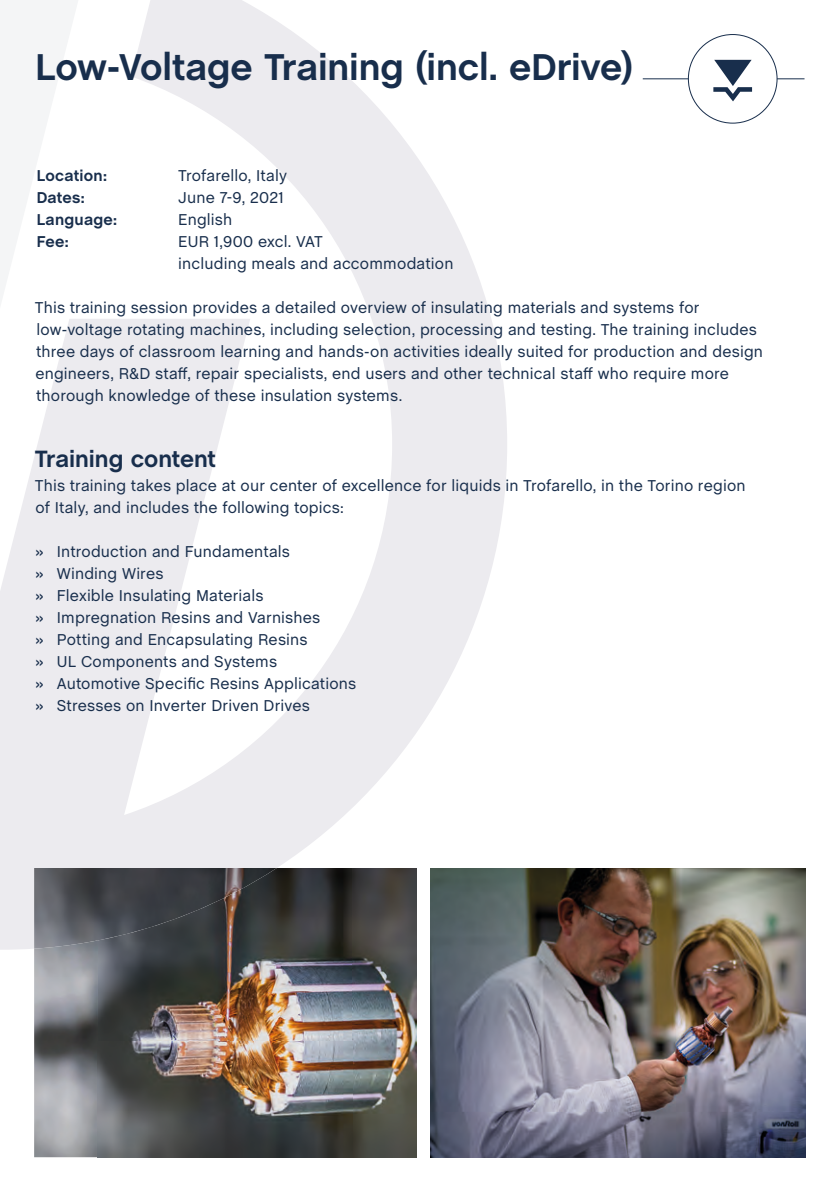
<style>
.page{position:relative;width:840px;height:1191px;background:#fff}
.page>*{position:absolute;margin:0;border:0;box-sizing:border-box;transform-origin:0 0}
.t1{font:700 38px "Chalet";letter-spacing:-.005em;color:#182e4c}
.t2{font:700 24px "Chalet";letter-spacing:-.005em;color:#182e4c}
.t3{font:16px/22px "Chalet";letter-spacing:.01em;color:#182e4c}
.t4{font:700 16px "Chalet";letter-spacing:.015em;color:#182e4c}
</style>
<div class="page">
<svg style="left:0;top:0;width:507px;height:949px;fill:#ecebef"></svg>
<svg style="left:0;top:0;width:78px;height:308px"></svg>
<img style="left:430px;top:868px;width:375px;height:289px">
<img style="left:98px;top:868px;width:318px;height:289px">
<img style="left:34px;top:948px;width:64px;height:209px">
<img style="left:34px;top:868px;width:243px;height:80px">
<hr style="left:642px;top:78px;width:162px;height:1px;background:#182e4c">
<div style="left:688px;top:35px;width:88px;height:88px;background:#fff;border-radius:50%"></div>
<svg style="left:713px;top:60px;width:38px;height:41px"></svg>
<h1 class="t1" style="left:35px;top:45px;width:598px">Low-Voltage Training (incl. eDrive)</h1>
<p class="t4" style="left:37px;top:166px;width:72px">Location:</p>
<p class="t3" style="left:178px;top:164px;width:110px">Trofarello, Italy</p>
<p class="t4" style="left:37px;top:188px;width:50px">Dates:</p>
<p class="t3" style="left:178px;top:186px;width:107px">June 7-9, 2021</p>
<p class="t4" style="left:37px;top:210px;width:82px">Language:</p>
<p class="t3" style="left:178px;top:208px;width:55px">English</p>
<p class="t4" style="left:37px;top:232px;width:33px">Fee:</p>
<p class="t3" style="left:178px;top:230px;width:276px">EUR 1,900 excl. VAT<br>including meals and accommodation</p>
<p class="t3" style="left:35px;top:296px;width:729px">This training session provides a detailed overview of insulating materials and systems for low-voltage rotating machines, including selection, processing and testing. The training includes three days of classroom learning and hands-on activities ideally suited for production and design engineers, R&amp;D staff, repair specialists, end users and other technical staff who require more thorough knowledge of these insulation systems.</p>
<h2 class="t2" style="left:35px;top:444px;width:183px">Training content</h2>
<p class="t3" style="left:35px;top:474px;width:711px">This training takes place at our center of excellence for liquids in Trofarello, in the Torino region of Italy, and includes the following topics:</p>
<p class="t3" style="left:36px;top:540px;width:321px">» Introduction and Fundamentals<br>» Winding Wires<br>» Flexible Insulating Materials<br>» Impregnation Resins and Varnishes<br>» Potting and Encapsulating Resins<br>» UL Components and Systems<br>» Automotive Specific Resins Applications » Stresses on Inverter Driven Drives</p>
</div>
